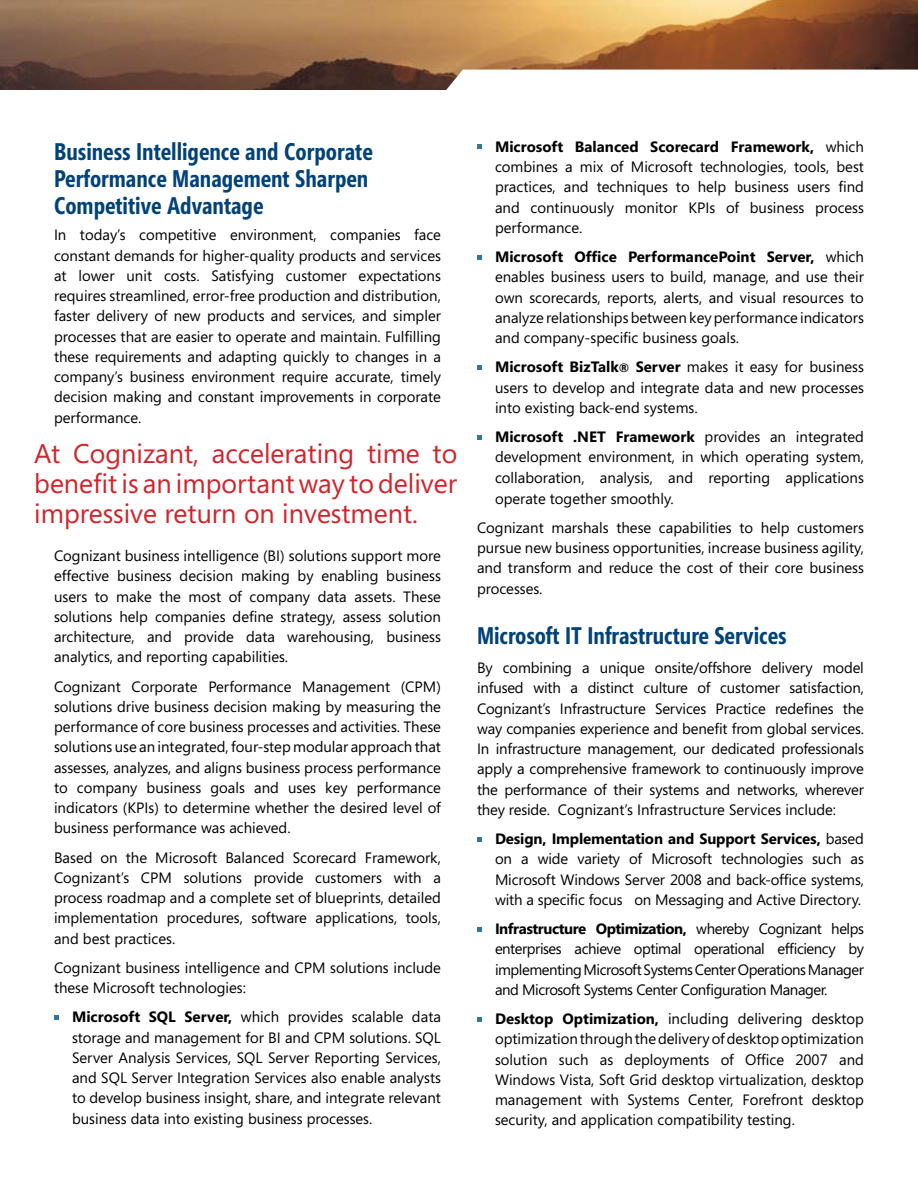
<style>
.page{position:relative;width:918px;height:1188px;background:#fff}
.page>*{position:absolute;margin:0;border:0;box-sizing:border-box;transform-origin:0 0}
.t1{font:27px/30px "Segoe";color:#d2232a;text-align:justify}
.t2{font:700 24px/27px "Segoe Condensed";color:#00427a}
.t3{font:15px/20.2px "Segoe";color:#000;text-align:justify}
.s1{font-weight:700}
.s2{font-weight:700;font-size:12px}
</style>
<div class="page">
<img style="left:0;top:0;width:918px;height:90px">
<svg style="left:54px;top:1015px;width:5px;height:5px"></svg>
<svg style="left:477px;top:144px;width:5px;height:5px"></svg>
<svg style="left:477px;top:255px;width:5px;height:5px"></svg>
<svg style="left:477px;top:365px;width:5px;height:5px"></svg>
<svg style="left:477px;top:435px;width:5px;height:5px"></svg>
<svg style="left:477px;top:837px;width:5px;height:5px"></svg>
<svg style="left:477px;top:927px;width:5px;height:5px"></svg>
<svg style="left:477px;top:1017px;width:5px;height:5px"></svg>
<h2 class="t2" style="left:54px;top:138px;width:320px">Business Intelligence and Corporate<br>Performance Management Sharpen<br>Competitive Advantage</h2>
<p class="t3" style="left:54px;top:224px;width:389px">In today’s competitive environment, companies face constant demands for higher-quality products and services at lower unit costs. Satisfying customer expectations requires streamlined, error-free production and distribution, faster delivery of new products and services, and simpler processes that are easier to operate and maintain. Fulfilling these requirements and adapting quickly to changes in a company’s business environment require accurate, timely decision making and constant improvements in corporate performance.</p>
<h1 class="t1" style="left:34px;top:438px;width:425px">At Cognizant, accelerating time to benefit is an important way to deliver impressive return on investment.</h1>
<p class="t3" style="left:54px;top:545px;width:388px">Cognizant business intelligence (BI) solutions support more effective business decision making by enabling business users to make the most of company data assets. These solutions help companies define strategy, assess solution architecture, and provide data warehousing, business analytics, and reporting capabilities.</p>
<p class="t3" style="left:54px;top:676px;width:389px">Cognizant Corporate Performance Management (CPM) solutions drive business decision making by measuring the performance of core business processes and activities. These solutions use an integrated, four-step modular approach that assesses, analyzes, and aligns business process performance to company business goals and uses key performance indicators (KPIs) to determine whether the desired level of business performance was achieved.</p>
<p class="t3" style="left:54px;top:847px;width:389px">Based on the Microsoft Balanced Scorecard Framework, Cognizant’s CPM solutions provide customers with a process roadmap and a complete set of blueprints, detailed implementation procedures, software applications, tools, and best practices.</p>
<p class="t3" style="left:54px;top:957px;width:388px">Cognizant business intelligence and CPM solutions include these Microsoft technologies:</p>
<p class="t3" style="left:72px;top:1007px;width:371px"><span class="s1">Microsoft SQL Server,</span> which provides scalable data storage and management for BI and CPM solutions. SQL Server Analysis Services, SQL Server Reporting Services, and SQL Server Integration Services also enable analysts to develop business insight, share, and integrate relevant business data into existing business processes.</p>
<p class="t3" style="left:495px;top:136px;width:371px"><span class="s1">Microsoft Balanced Scorecard Framework,</span> which combines a mix of Microsoft technologies, tools, best practices, and techniques to help business users find and continuously monitor KPIs of business process performance.</p>
<p class="t3" style="left:495px;top:246px;width:370px"><span class="s1">Microsoft Office PerformancePoint Server,</span> which enables business users to build, manage, and use their own scorecards, reports, alerts, and visual resources to analyze relationships between key performance indicators and company-specific business goals.</p>
<p class="t3" style="left:495px;top:356px;width:371px"><span class="s1">Microsoft BizTalk</span><span class="s2">®</span> <span class="s1">Server</span> makes it easy for business users to develop and integrate data and new processes into existing back-end systems.</p>
<p class="t3" style="left:495px;top:426px;width:370px"><span class="s1">Microsoft .NET Framework</span> provides an integrated development environment, in which operating system, collaboration, analysis, and reporting applications operate together smoothly.</p>
<p class="t3" style="left:477px;top:517px;width:389px">Cognizant marshals these capabilities to help customers pursue new business opportunities, increase business agility, and transform and reduce the cost of their core business processes.</p>
<h2 class="t2" style="left:477px;top:622px;width:311px">Microsoft IT Infrastructure Services</h2>
<p class="t3" style="left:477px;top:657px;width:389px">By combining a unique onsite/offshore delivery model infused with a distinct culture of customer satisfaction, Cognizant’s Infrastructure Services Practice redefines the way companies experience and benefit from global services.<br>In infrastructure management, our dedicated professionals apply a comprehensive framework to continuously improve the performance of their systems and networks, wherever they reside. Cognizant’s Infrastructure Services include:</p>
<p class="t3" style="left:495px;top:828px;width:370px"><span class="s1">Design, Implementation and Support Services,</span> based on a wide variety of Microsoft technologies such as Microsoft Windows Server 2008 and back-office systems, with a specific focus on Messaging and Active Directory.</p>
<p class="t3" style="left:495px;top:918px;width:370px"><span class="s1">Infrastructure Optimization,</span> whereby Cognizant helps enterprises achieve optimal operational efficiency by implementing Microsoft Systems Center Operations Manager and Microsoft Systems Center Configuration Manager.</p>
<p class="t3" style="left:495px;top:1008px;width:370px"><span class="s1">Desktop Optimization,</span> including delivering desktop optimization through the delivery of desktop optimization solution such as deployments of Office 2007 and Windows Vista, Soft Grid desktop virtualization, desktop management with Systems Center, Forefront desktop security, and application compatibility testing.</p>
</div>
